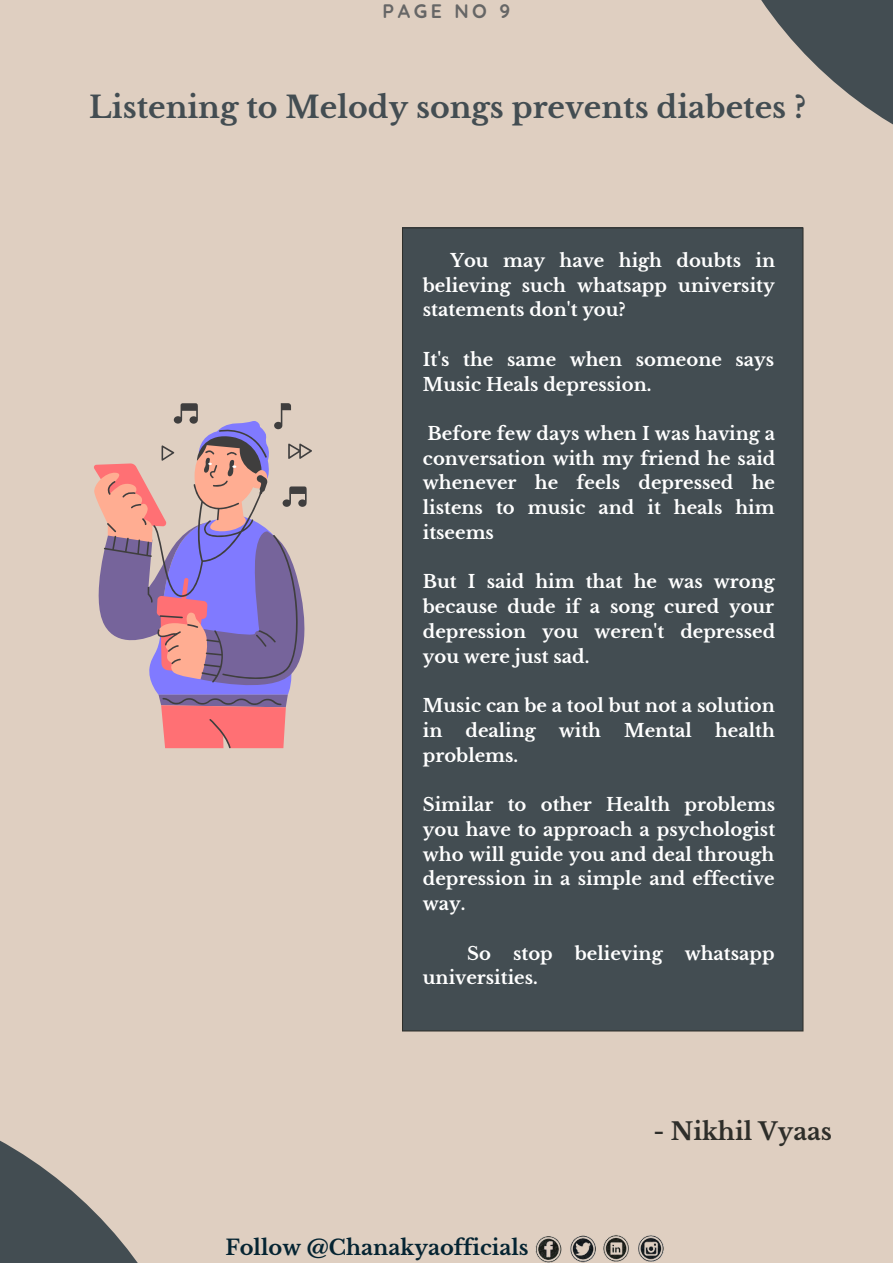
<style>
.page{position:relative;width:893px;height:1264px;background:#fff}
.page>*{position:absolute;margin:0;border:0;box-sizing:border-box;transform-origin:0 0}
.t1{font:700 30px "Libre Baskerville";color:#434d52}
.t2{font:700 24px "Libre Baskerville";color:#2e2e2a}
.t3{font:700 21px "Libre Baskerville";color:#052432}
.t4{font:700 19.5px "Quicksand";letter-spacing:.18em;color:#666}
.t5{font:700 18px/24.8px "Libre Baskerville";color:#fff;text-align:justify}
</style>
<div class="page">
<div style="left:0;top:0;width:892px;height:1262px;background:#dfcfc1"></div>
<svg style="left:0;top:1140px;width:137px;height:122px"></svg>
<svg style="left:761px;top:0;width:131px;height:124px"></svg>
<img style="left:535px;top:1235px;width:129px;height:27px">
<div style="left:402px;top:228px;width:401px;height:802px;background:#434d52"></div>
<hr style="left:402px;top:228px;width:1px;height:802px;background:#2e2e2a">
<hr style="left:802px;top:228px;width:1px;height:802px;background:#2e2e2a">
<hr style="left:403px;top:1030px;width:399px;height:1px;background:#2e2e2a">
<hr style="left:403px;top:227px;width:399px;height:1px;background:#2e2e2a">
<svg style="left:161px;top:403px;width:130px;height:345px;fill:#ff7074"></svg>
<svg style="left:94px;top:419px;width:218px;height:288px"></svg>
<p class="t4" style="left:382px;top:-1px;width:129px">PAGE NO 9</p>
<h1 class="t1" style="left:89px;top:89px;width:718px">Listening to Melody songs prevents diabetes ?</h1>
<p class="t5" style="left:423px;top:248px;width:354px;text-indent:28px">You may have high doubts in believing such whatsapp university statements don't you?</p>
<p class="t5" style="left:423px;top:347px;width:353px">It's the same when someone says<br>Music Heals depression.</p>
<p class="t5" style="left:423px;top:421px;width:354px">Before few days when I was having a conversation with my friend he said whenever he feels depressed he listens to music and it heals him itseems</p>
<p class="t5" style="left:423px;top:569px;width:354px">But I said him that he was wrong because dude if a song cured your depression you weren't depressed you were just sad.</p>
<p class="t5" style="left:423px;top:693px;width:353px">Music can be a tool but not a solution in</p>
<p class="t5" style="left:465px;top:718px;width:72px">dealing</p>
<p class="t5" style="left:559px;top:718px;width:44px">with</p>
<p class="t5" style="left:624px;top:718px;width:69px">Mental</p>
<p class="t5" style="left:715px;top:718px;width:61px">health</p>
<p class="t5" style="left:423px;top:743px;width:97px">problems.</p>
<p class="t5" style="left:423px;top:792px;width:354px">Similar to other Health problems you have to approach a psychologist who will guide you and deal through depression in a simple and effective way.</p>
<p class="t5" style="left:423px;top:940px;width:353px;text-indent:44px">So stop believing whatsapp universities.</p>
<p class="t3" style="left:225px;top:1234px;width:305px">Follow @Chanakyaofficials</p>
<h2 class="t2" style="left:653px;top:1116px;width:180px">- Nikhil Vyaas</h2>
</div>
